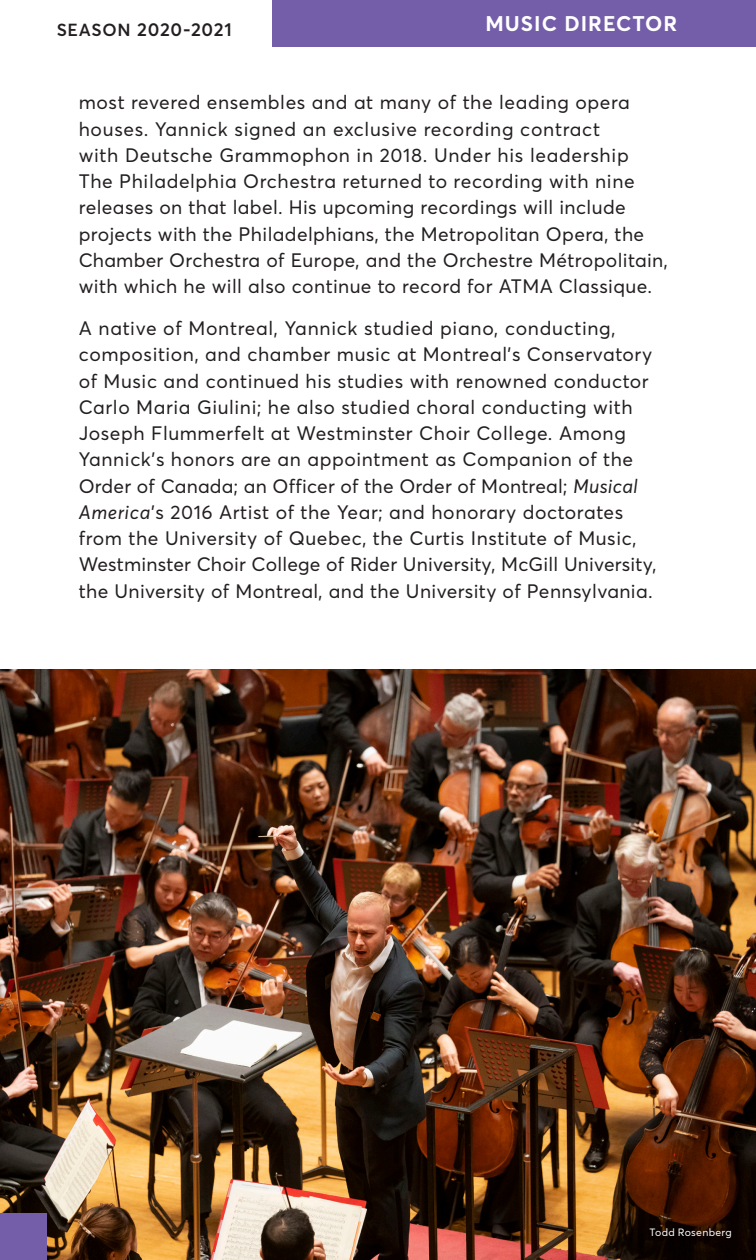
<style>
.page{position:relative;width:756px;height:1260px;background:#fff}
.page>*{position:absolute;margin:0;border:0;box-sizing:border-box;transform-origin:0 0}
.t1{font:700 21px "Averta Std";letter-spacing:.05em;color:#fff}
.t2{font:19.25px/26.2px "Averta Std";letter-spacing:.03em;color:#231f20}
.t3{font:600 18.55px "Averta Std";letter-spacing:.04em;color:#231f20}
.t4{font:10.5px "Averta Std";letter-spacing:.03em;color:#fff}
.s1{font-size:17.32px}
.s2{font-style:italic}
</style>
<div class="page">
<img style="left:0;top:669px;width:756px;height:591px">
<div style="left:273px;top:0;width:483px;height:46px;background:#745ea9"></div>
<div style="left:0;top:1214px;width:46px;height:46px;background:#745ea9"></div>
<p class="t3" style="left:57px;top:18px;width:177px"><span class="s1">SEASON</span> 2020-2021</p>
<p class="t1" style="left:486px;top:10px;width:193px">MUSIC DIRECTOR</p>
<p class="t2" style="left:79px;top:89px;width:591px">most revered ensembles and at many of the leading opera houses. Yannick signed an exclusive recording contract<br>with Deutsche Grammophon in 2018. Under his leadership<br>The Philadelphia Orchestra returned to recording with nine releases on that label. His upcoming recordings will include projects with the Philadelphians, the Metropolitan Opera, the Chamber Orchestra of Europe, and the Orchestre Métropolitain, with which he will also continue to record for ATMA Classique.</p>
<p class="t2" style="left:79px;top:315px;width:579px">A native of Montreal, Yannick studied piano, conducting, composition, and chamber music at Montreal’s Conservatory of Music and continued his studies with renowned conductor Carlo Maria Giulini; he also studied choral conducting with Joseph Flummerfelt at Westminster Choir College. Among Yannick’s honors are an appointment as Companion of the Order of Canada; an Officer of the Order of Montreal; <span class="s2">Musical America</span>’s 2016 Artist of the Year; and honorary doctorates from the University of Quebec, the Curtis Institute of Music, Westminster Choir College of Rider University, McGill University, the University of Montreal, and the University of Pennsylvania.</p>
<p class="t4" style="left:650px;top:1226px;width:84px">Todd Rosenberg</p>
</div>
